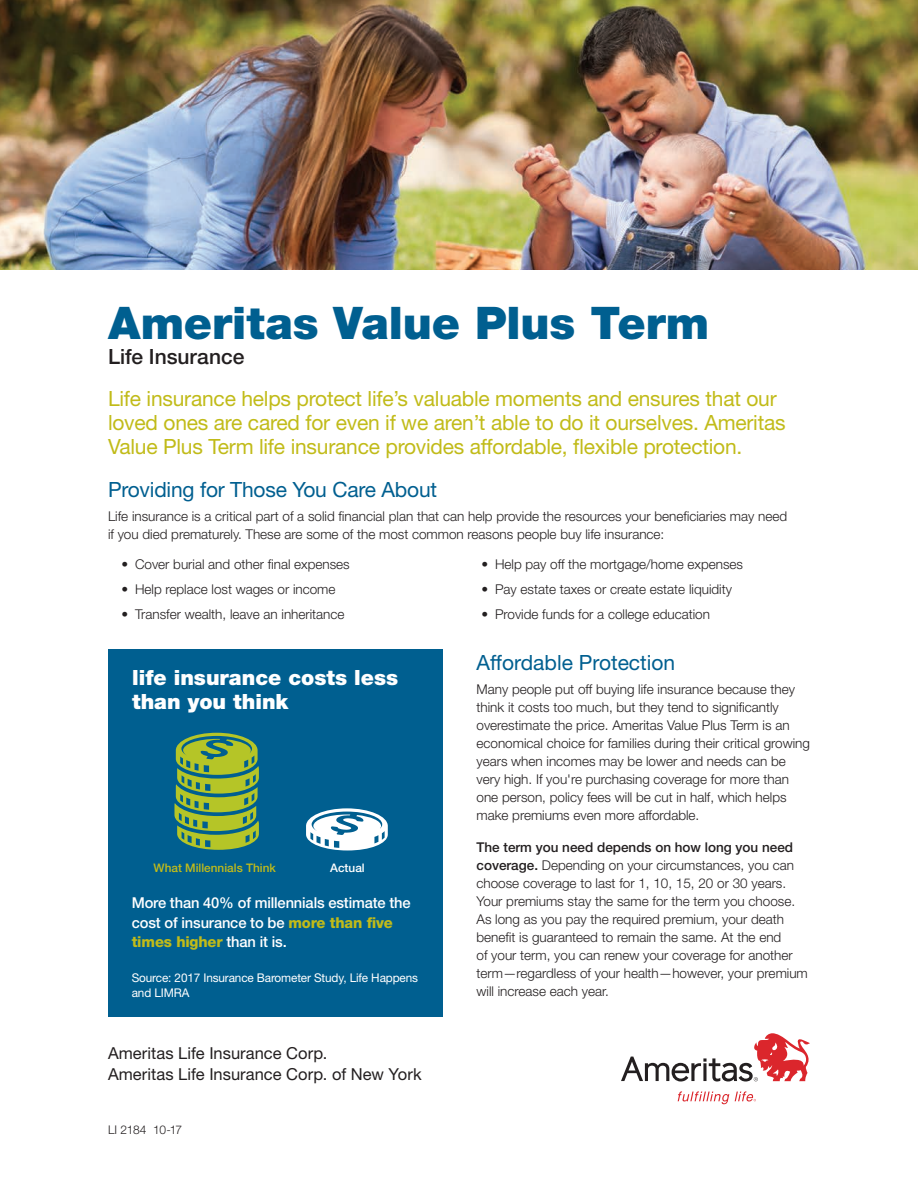
<style>
.page{position:relative;width:918px;height:1188px;background:#fff}
.page>*{position:absolute;margin:0;border:0;box-sizing:border-box;transform-origin:0 0}
.t1{font:900 45px "Helvetica Neue LT Std";color:#005f90}
.t2{font:21px/24px "Helvetica Neue LT Std";letter-spacing:-.01em;color:#c1bb19}
.t3{font:21px "Helvetica Neue LT Std";letter-spacing:-.01em;color:#005f90}
.t4{font:900 21px/24px "Helvetica Neue LT Std";color:#fff}
.t5{font:500 21px "Helvetica Neue LT Std";color:#231f20}
.t6{font:16.5px/21px "Helvetica Neue LT Std";letter-spacing:.005em;color:#231f20}
.t7{font:500 15px/19.5px "Helvetica Neue LT Std";letter-spacing:-.01em;color:#fff}
.t8{font:300 13.5px/18px "Helvetica Neue LT Std";color:#231f20}
.t9{font:12px/15px "Helvetica Neue LT Std";letter-spacing:-.01em;color:#fff}
.t10{font:300 12px "Helvetica Neue LT Std";letter-spacing:-.035em;color:#231f20}
.t11{font:500 11.85px "Helvetica Neue LT Std";color:#c1bb19}
.t12{font:500 11.85px "Helvetica Neue LT Std";color:#fff}
.s1{font-weight:800;color:#c1bb19}
.s2{font-weight:500}
</style>
<div class="page">
<svg style="left:678px;top:1091px;width:78px;height:13px"></svg>
<svg style="left:621px;top:1033px;width:189px;height:49px"></svg>
<div style="left:108px;top:649px;width:335px;height:368px;background:#005f90"></div>
<svg style="left:174px;top:733px;width:85px;height:117px"></svg>
<svg style="left:306px;top:808px;width:82px;height:42px"></svg>
<img style="left:0;top:0;width:918px;height:270px">
<h1 class="t1" style="left:108px;top:296px;width:603px">Ameritas Value Plus Term</h1>
<h2 class="t5" style="left:108px;top:344px;width:138px">Life Insurance</h2>
<h2 class="t2" style="left:108px;top:386px;width:679px">Life insurance helps protect life’s valuable moments and ensures that our loved ones are cared for even if we aren’t able to do it ourselves. Ameritas<br>Value Plus Term life insurance provides affordable, flexible protection.</h2>
<h2 class="t3" style="left:108px;top:477px;width:331px">Providing for Those You Care About</h2>
<p class="t8" style="left:108px;top:507px;width:681px">Life insurance is a critical part of a solid financial plan that can help provide the resources your beneficiaries may need if you died prematurely. These are some of the most common reasons people buy life insurance:</p>
<p class="t8" style="left:122px;top:555px;width:230px">• Cover burial and other final expenses</p>
<p class="t8" style="left:122px;top:580px;width:216px">• Help replace lost wages or income</p>
<p class="t8" style="left:122px;top:605px;width:225px">• Transfer wealth, leave an inheritance</p>
<p class="t8" style="left:482px;top:555px;width:263px">• Help pay off the mortgage/home expenses</p>
<p class="t8" style="left:482px;top:580px;width:252px">• Pay estate taxes or create estate liquidity</p>
<p class="t8" style="left:482px;top:605px;width:230px">• Provide funds for a college education</p>
<h2 class="t4" style="left:132px;top:665px;width:268px">life insurance costs less than you think</h2>
<p class="t11" style="left:154px;top:861px;width:124px">What Millennials Think</p>
<p class="t12" style="left:330px;top:861px;width:36px">Actual</p>
<p class="t7" style="left:132px;top:893px;width:280px">More than 40% of millennials estimate the cost of insurance to be <span class="s1">more than five times higher</span> than it is.</p>
<p class="t9" style="left:132px;top:970px;width:288px">Source: 2017 Insurance Barometer Study, Life Happens and LIMRA</p>
<p class="t6" style="left:108px;top:1043px;width:315px">Ameritas Life Insurance Corp.<br>Ameritas Life Insurance Corp. of New York</p>
<p class="t10" style="left:108px;top:1122px;width:76px">LI 2184 10-17</p>
<h2 class="t3" style="left:477px;top:650px;width:200px">Affordable Protection</h2>
<p class="t8" style="left:477px;top:680px;width:335px">Many people put off buying life insurance because they think it costs too much, but they tend to significantly overestimate the price. Ameritas Value Plus Term is an economical choice for families during their critical growing years when incomes may be lower and needs can be very high. If you're purchasing coverage for more than one person, policy fees will be cut in half, which helps make premiums even more affordable.</p>
<p class="t8" style="left:477px;top:838px;width:333px"><span class="s2">The term you need depends on how long you need coverage.</span> Depending on your circumstances, you can choose coverage to last for 1, 10, 15, 20 or 30 years.<br>Your premiums stay the same for the term you choose.<br>As long as you pay the required premium, your death benefit is guaranteed to remain the same. At the end<br>of your term, you can renew your coverage for another term—regardless of your health—however, your premium will increase each year.</p>
</div>
